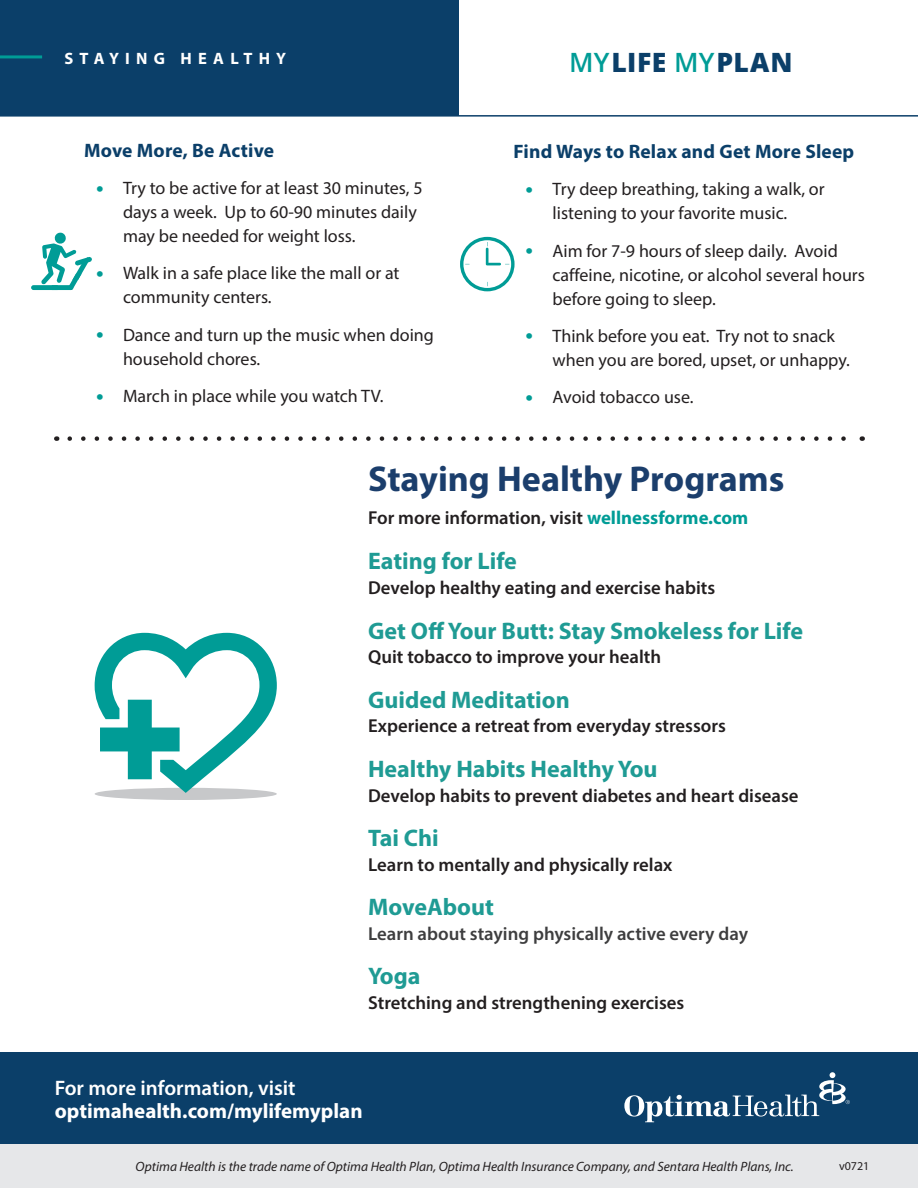
<style>
.page{position:relative;width:918px;height:1188px;background:#fff}
.page>*{position:absolute;margin:0;border:0;box-sizing:border-box;transform-origin:0 0}
.t1{font:700 36px "Myriad Pro";color:#1b3e6c}
.t2{font:800 26.55px "Open Sans";letter-spacing:.02em;color:#0b3f69}
.t3{font:700 24px "Myriad Pro";color:#1f9b94}
.t4{font:700 21px "Myriad Pro";color:#fff}
.t5{font:600 21px "Myriad Pro";color:#fff}
.Optima_Body_Text{font:700 19.5px "Myriad Pro";letter-spacing:.01em;color:#0b3f69}
.t6{font:600 18.75px "Myriad Pro";color:#231f20}
.t7{font:600 18.75px "Myriad Pro";color:#3e3e3f}
.t8{font:18px/24px "Myriad Pro";color:#231f20}
.t9{font:700 16.5px "Myriad Pro";letter-spacing:.38em;color:#fff}
.t10{font:italic 13.5px "Myriad Pro";color:#231f20}
.t11{font:12px "Myriad Pro";color:#231f20}
.s1{font-weight:600;color:#009c96}
.s2{font-size:27px;color:#009c96}
.s3{font-weight:700;color:#009c96}
</style>
<div class="page">
<div style="left:0;top:1144px;width:918px;height:44px;background:#e6e7e9"></div>
<div style="left:0;top:1053px;width:918px;height:91px;background:#0b3f69"></div>
<svg style="left:624px;top:1072px;width:226px;height:50px"></svg>
<div style="left:0;top:0;width:460px;height:115px;background:#0b3f69"></div>
<div style="left:459px;top:0;width:459px;height:115px;background:#fff"></div>
<hr style="left:0;top:55px;width:42px;height:3px;background:#009c96">
<hr style="left:0;top:115px;width:918px;height:2px;background:#0b3f69">
<div style="left:95px;top:788px;width:182px;height:12px;background:#c7c8ca;border-radius:50%"></div>
<svg style="left:95px;top:633px;width:182px;height:160px"></svg>
<svg style="left:70px;top:436px;width:776px;height:5px"></svg>
<svg style="left:31px;top:233px;width:61px;height:57px"></svg>
<svg style="left:460px;top:237px;width:55px;height:54px"></svg>
<p class="t9" style="left:64px;top:48px;width:223px">STAYING HEALTHY</p>
<p class="t2" style="left:569px;top:42px;width:225px"><span class="s1">MY</span>LIFE <span class="s1">MY</span>PLAN</p>
<p class="Optima_Body_Text" style="left:84px;top:137px;width:192px">Move More, Be Active</p>
<p class="t8" style="left:123px;top:176px;width:301px;text-indent:-27px"><span class="s2">•</span> Try to be active for at least 30 minutes, 5 days a week. Up to 60-90 minutes daily may be needed for weight loss.</p>
<p class="t8" style="left:123px;top:261px;width:278px;text-indent:-27px"><span class="s2">•</span> Walk in a safe place like the mall or at community centers.</p>
<p class="t8" style="left:123px;top:323px;width:312px;text-indent:-27px"><span class="s2">•</span> Dance and turn up the music when doing household chores.</p>
<p class="t8" style="left:96px;top:384px;width:289px"><span class="s2">•</span> March in place while you watch TV.</p>
<p class="Optima_Body_Text" style="left:514px;top:139px;width:342px">Find Ways to Relax and Get More Sleep</p>
<p class="t8" style="left:526px;top:177px;width:301px;text-align:center"><span class="s2">•</span> Try deep breathing, taking a walk, or listening to your favorite music.</p>
<p class="t8" style="left:553px;top:238px;width:314px;text-indent:-27px"><span class="s2">•</span> Aim for 7-9 hours of sleep daily. Avoid caffeine, nicotine, or alcohol several hours before going to sleep.</p>
<p class="t8" style="left:553px;top:324px;width:299px;text-indent:-27px"><span class="s2">•</span> Think before you eat. Try not to snack when you are bored, upset, or unhappy.</p>
<p class="t8" style="left:526px;top:385px;width:170px"><span class="s2">•</span> Avoid tobacco use.</p>
<p class="t1" style="left:368px;top:456px;width:418px">Staying Healthy Programs</p>
<p class="t6" style="left:368px;top:506px;width:382px">For more information, visit <span class="s3">wellnessforme.com</span></p>
<p class="t3" style="left:368px;top:546px;width:150px">Eating for Life</p>
<p class="t6" style="left:368px;top:576px;width:349px">Develop healthy eating and exercise habits</p>
<p class="t3" style="left:368px;top:615px;width:437px">Get Off Your Butt: Stay Smokeless for Life</p>
<p class="t6" style="left:368px;top:645px;width:295px">Quit tobacco to improve your health</p>
<p class="t3" style="left:368px;top:684px;width:203px">Guided Meditation</p>
<p class="t6" style="left:368px;top:714px;width:359px">Experience a retreat from everyday stressors</p>
<p class="t3" style="left:368px;top:753px;width:291px">Healthy Habits Healthy You</p>
<p class="t6" style="left:368px;top:783px;width:432px">Develop habits to prevent diabetes and heart disease</p>
<p class="t3" style="left:368px;top:822px;width:72px">Tai Chi</p>
<p class="t6" style="left:368px;top:853px;width:306px">Learn to mentally and physically relax</p>
<p class="t3" style="left:368px;top:891px;width:127px">MoveAbout</p>
<p class="t7" style="left:368px;top:922px;width:381px">Learn about staying physically active every day</p>
<p class="t3" style="left:368px;top:961px;width:54px">Yoga</p>
<p class="t6" style="left:368px;top:991px;width:318px">Stretching and strengthening exercises</p>
<p class="t5" style="left:55px;top:1074px;width:242px">For more information, visit</p>
<p class="t4" style="left:55px;top:1097px;width:309px">optimahealth.com/mylifemyplan</p>
<p class="t10" style="left:136px;top:1158px;width:660px">Optima Health is the trade name of Optima Health Plan, Optima Health Insurance Company, and Sentara Health Plans, Inc.</p>
<p class="t11" style="left:839px;top:1158px;width:32px">v0721</p>
</div>
